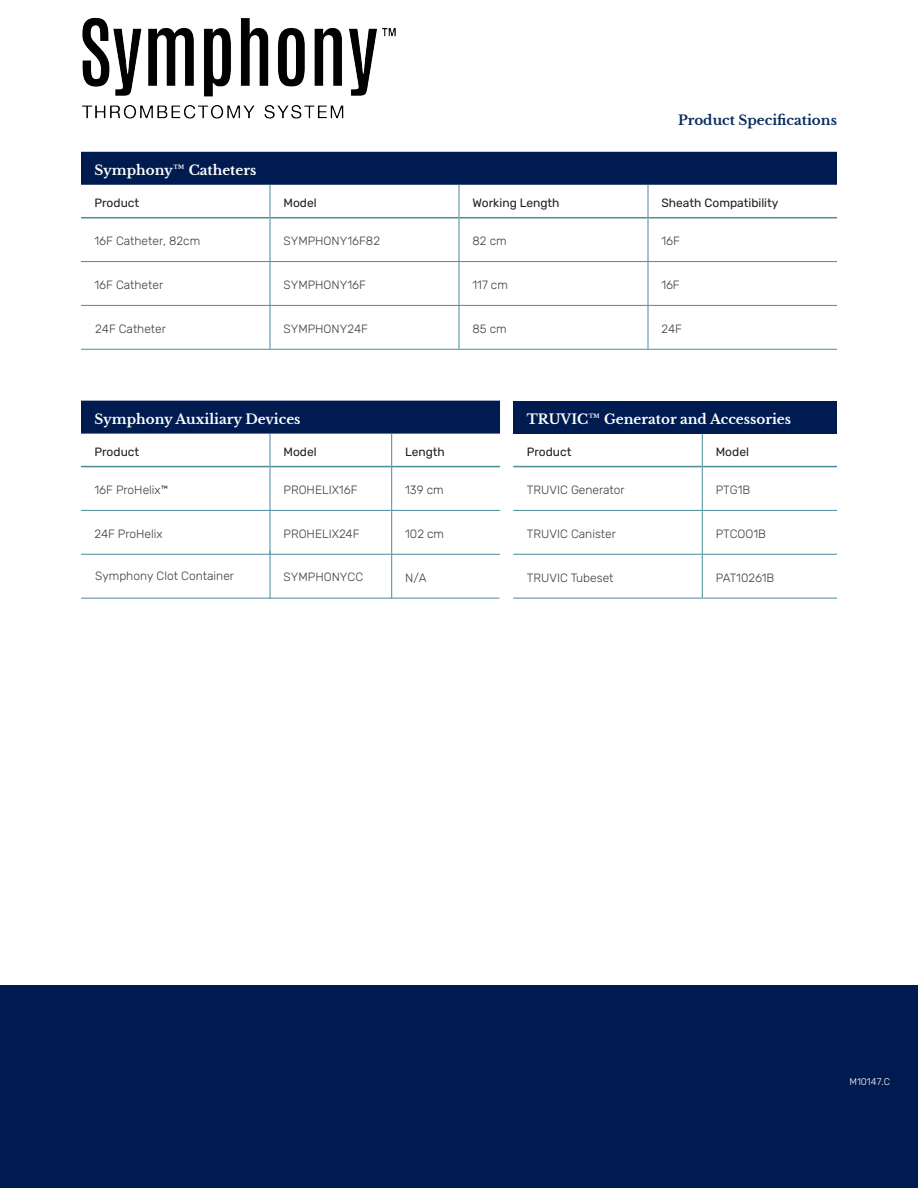
<style>
.page{position:relative;width:918px;height:1188px;background:#fff}
.page>*{position:absolute;margin:0;border:0;box-sizing:border-box;transform-origin:0 0}
.t1{font:700 13.5px "Libre Baskerville";color:#fff}
.t2{font:700 13.5px "Libre Baskerville";color:#052c5d}
.t3{font:300 12px "Rubik";color:#3e3e3f}
.t4{font:12px "Rubik";color:#231f20}
.t5{font:300 9.75px "Rubik";color:#fff}
</style>
<div class="page">
<div style="left:0;top:986px;width:918px;height:202px;background:#001b50"></div>
<div style="left:81px;top:152px;width:756px;height:33px;background:#001b50"></div>
<hr style="left:81px;top:217px;width:189px;height:1px;background:#4a8b9c">
<hr style="left:270px;top:217px;width:189px;height:1px;background:#4a8b9c">
<hr style="left:459px;top:217px;width:189px;height:1px;background:#4a8b9c">
<hr style="left:648px;top:217px;width:189px;height:1px;background:#4a8b9c">
<hr style="left:81px;top:261px;width:189px;height:1px;background:#4a8b9c">
<hr style="left:270px;top:261px;width:189px;height:1px;background:#4a8b9c">
<hr style="left:459px;top:261px;width:189px;height:1px;background:#4a8b9c">
<hr style="left:648px;top:261px;width:189px;height:1px;background:#4a8b9c">
<hr style="left:81px;top:305px;width:189px;height:1px;background:#4a8b9c">
<hr style="left:270px;top:305px;width:189px;height:1px;background:#4a8b9c">
<hr style="left:459px;top:305px;width:189px;height:1px;background:#4a8b9c">
<hr style="left:648px;top:305px;width:189px;height:1px;background:#4a8b9c">
<hr style="left:81px;top:349px;width:189px;height:1px;background:#4a8b9c">
<hr style="left:270px;top:349px;width:189px;height:1px;background:#4a8b9c">
<hr style="left:459px;top:349px;width:189px;height:1px;background:#4a8b9c">
<hr style="left:648px;top:349px;width:189px;height:1px;background:#4a8b9c">
<hr style="left:648px;top:185px;width:1px;height:33px;background:#4a8b9c">
<hr style="left:648px;top:218px;width:1px;height:43px;background:#4a8b9c">
<hr style="left:648px;top:262px;width:1px;height:43px;background:#4a8b9c">
<hr style="left:648px;top:306px;width:1px;height:43px;background:#4a8b9c">
<hr style="left:270px;top:185px;width:1px;height:33px;background:#4a8b9c">
<hr style="left:459px;top:185px;width:1px;height:33px;background:#4a8b9c">
<hr style="left:270px;top:218px;width:1px;height:43px;background:#4a8b9c">
<hr style="left:459px;top:218px;width:1px;height:43px;background:#4a8b9c">
<hr style="left:270px;top:262px;width:1px;height:43px;background:#4a8b9c">
<hr style="left:459px;top:262px;width:1px;height:43px;background:#4a8b9c">
<hr style="left:270px;top:306px;width:1px;height:43px;background:#4a8b9c">
<hr style="left:459px;top:306px;width:1px;height:43px;background:#4a8b9c">
<div style="left:81px;top:401px;width:419px;height:33px;background:#001b50"></div>
<hr style="left:81px;top:466px;width:189px;height:1px;background:#4a8b9c">
<hr style="left:270px;top:466px;width:121px;height:1px;background:#4a8b9c">
<hr style="left:392px;top:466px;width:108px;height:1px;background:#4a8b9c">
<hr style="left:81px;top:510px;width:189px;height:1px;background:#4a8b9c">
<hr style="left:270px;top:510px;width:122px;height:1px;background:#4a8b9c">
<hr style="left:392px;top:510px;width:108px;height:1px;background:#4a8b9c">
<hr style="left:81px;top:554px;width:189px;height:1px;background:#4a8b9c">
<hr style="left:269px;top:598px;width:122px;height:1px;background:#4a8b9c">
<hr style="left:391px;top:598px;width:108px;height:1px;background:#4a8b9c">
<hr style="left:270px;top:434px;width:1px;height:33px;background:#4a8b9c">
<hr style="left:391px;top:434px;width:1px;height:33px;background:#4a8b9c">
<hr style="left:270px;top:467px;width:1px;height:43px;background:#4a8b9c">
<hr style="left:391px;top:467px;width:1px;height:43px;background:#4a8b9c">
<hr style="left:270px;top:511px;width:1px;height:43px;background:#4a8b9c">
<hr style="left:391px;top:554px;width:1px;height:45px;background:#4a8b9c">
<div style="left:513px;top:401px;width:324px;height:33px;background:#001b50"></div>
<hr style="left:513px;top:466px;width:189px;height:1px;background:#4a8b9c">
<hr style="left:703px;top:466px;width:134px;height:1px;background:#4a8b9c">
<hr style="left:513px;top:510px;width:189px;height:1px;background:#4a8b9c">
<hr style="left:702px;top:510px;width:135px;height:1px;background:#4a8b9c">
<hr style="left:513px;top:554px;width:189px;height:1px;background:#4a8b9c">
<hr style="left:702px;top:554px;width:135px;height:1px;background:#4a8b9c">
<hr style="left:513px;top:598px;width:189px;height:1px;background:#4a8b9c">
<hr style="left:702px;top:598px;width:135px;height:1px;background:#4a8b9c">
<hr style="left:702px;top:434px;width:1px;height:33px;background:#4a8b9c">
<hr style="left:702px;top:467px;width:1px;height:43px;background:#4a8b9c">
<hr style="left:702px;top:511px;width:1px;height:43px;background:#4a8b9c">
<hr style="left:702px;top:555px;width:1px;height:43px;background:#4a8b9c">
<hr style="left:391px;top:511px;width:1px;height:43px;background:#4a8b9c">
<hr style="left:270px;top:551px;width:1px;height:47px;background:#4a8b9c">
<hr style="left:392px;top:554px;width:108px;height:1px;background:#4a8b9c">
<hr style="left:270px;top:554px;width:122px;height:1px;background:#4a8b9c">
<hr style="left:81px;top:598px;width:189px;height:1px;background:#4a8b9c">
<img style="left:82px;top:17px;width:314px;height:102px">
<p class="t2" style="left:678px;top:112px;width:160px">Product Specifications</p>
<p class="t1" style="left:94px;top:162px;width:163px">Symphony™ Catheters</p>
<p class="t4" style="left:94px;top:196px;width:46px">Product</p>
<p class="t4" style="left:284px;top:196px;width:35px">Model</p>
<p class="t4" style="left:472px;top:196px;width:89px">Working Length</p>
<p class="t4" style="left:662px;top:196px;width:119px">Sheath Compatibility</p>
<p class="t3" style="left:94px;top:234px;width:107px">16F Catheter, 82cm</p>
<p class="t3" style="left:284px;top:234px;width:98px">SYMPHONY16F82</p>
<p class="t3" style="left:472px;top:234px;width:36px">82 cm</p>
<p class="t3" style="left:662px;top:234px;width:20px">16F</p>
<p class="t3" style="left:94px;top:278px;width:70px">16F Catheter</p>
<p class="t3" style="left:284px;top:278px;width:84px">SYMPHONY16F</p>
<p class="t3" style="left:472px;top:278px;width:37px">117 cm</p>
<p class="t3" style="left:662px;top:278px;width:20px">16F</p>
<p class="t3" style="left:95px;top:322px;width:72px">24F Catheter</p>
<p class="t3" style="left:284px;top:322px;width:86px">SYMPHONY24F</p>
<p class="t3" style="left:472px;top:322px;width:36px">85 cm</p>
<p class="t3" style="left:662px;top:322px;width:22px">24F</p>
<p class="t1" style="left:94px;top:411px;width:208px">Symphony Auxiliary Devices</p>
<p class="t4" style="left:94px;top:445px;width:46px">Product</p>
<p class="t4" style="left:284px;top:445px;width:35px">Model</p>
<p class="t4" style="left:405px;top:445px;width:41px">Length</p>
<p class="t3" style="left:94px;top:483px;width:75px">16F ProHelix™</p>
<p class="t3" style="left:284px;top:483px;width:76px">PROHELIX16F</p>
<p class="t3" style="left:405px;top:483px;width:40px">139 cm</p>
<p class="t3" style="left:94px;top:527px;width:70px">24F ProHelix</p>
<p class="t3" style="left:284px;top:527px;width:78px">PROHELIX24F</p>
<p class="t3" style="left:405px;top:527px;width:40px">102 cm</p>
<p class="t1" style="left:527px;top:411px;width:266px">TRUVIC™ Generator and Accessories</p>
<p class="t4" style="left:527px;top:445px;width:46px">Product</p>
<p class="t4" style="left:716px;top:445px;width:35px">Model</p>
<p class="t3" style="left:527px;top:483px;width:100px">TRUVIC Generator</p>
<p class="t3" style="left:716px;top:483px;width:36px">PTG1B</p>
<p class="t3" style="left:527px;top:527px;width:91px">TRUVIC Canister</p>
<p class="t3" style="left:716px;top:527px;width:52px">PTCOO1B</p>
<p class="t3" style="left:95px;top:569px;width:140px">Symphony Clot Container</p>
<p class="t3" style="left:284px;top:570px;width:81px">SYMPHONYCC</p>
<p class="t3" style="left:405px;top:572px;width:23px">N/A</p>
<p class="t3" style="left:527px;top:571px;width:88px">TRUVIC Tubeset</p>
<p class="t3" style="left:716px;top:571px;width:60px">PAT10261B</p>
<p class="t5" style="left:849px;top:1076px;width:42px">M10147.C</p>
</div>
